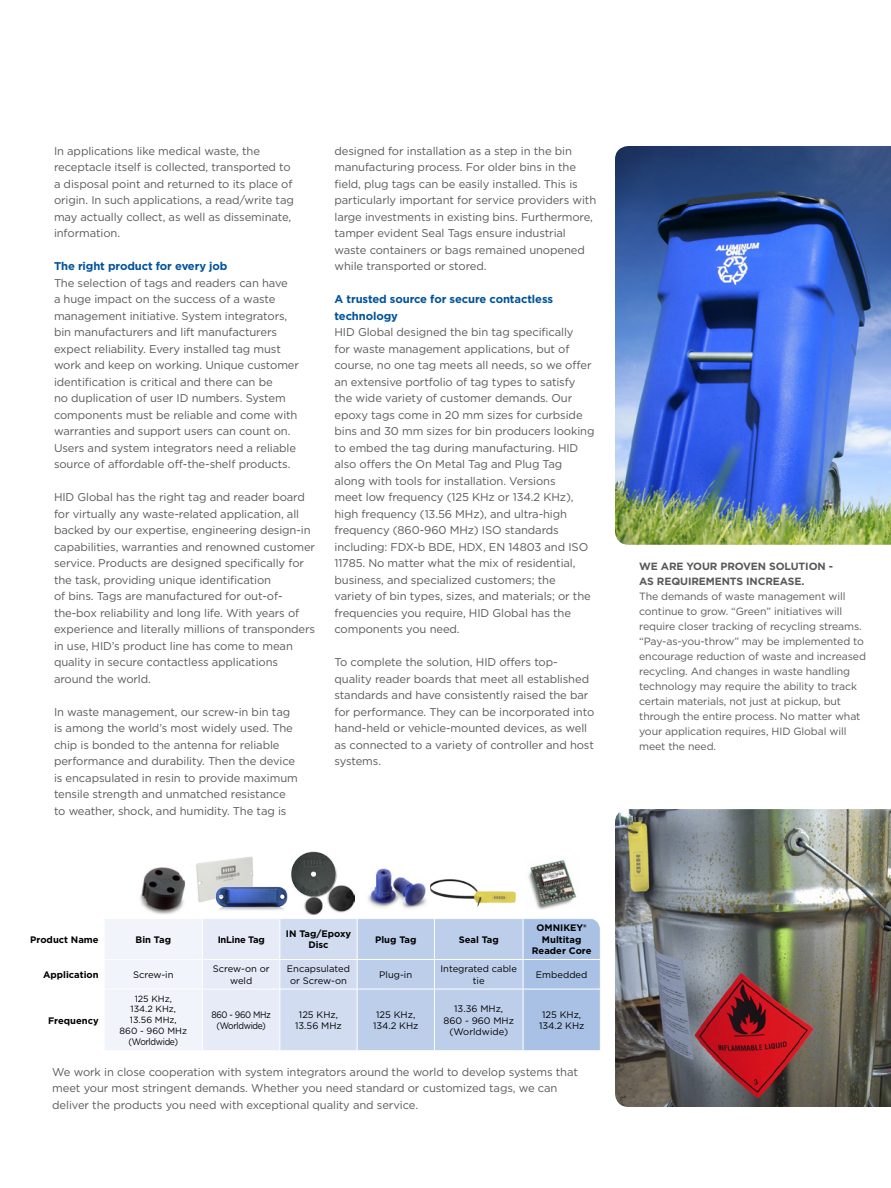
<style>
.page{position:relative;width:891px;height:1188px;background:#fff}
.page>*{position:absolute;margin:0;border:0;box-sizing:border-box;transform-origin:0 0}
.t1{font:11.25px/16.5px "Gotham";letter-spacing:-.01em;color:#58595b}
.t2{font:700 11.25px/16.5px "Gotham";letter-spacing:-.01em;color:#00539b}
.t3{font:10.5px/15px "Gotham";letter-spacing:-.01em;color:#58595b}
.t4{font:700 10.5px/15px "Gotham";letter-spacing:-.01em;color:#58595b}
.Body_row{font:9.45px/11.2px "Gotham";color:#000;text-align:center}
.Body_row-2{font:700 9.45px/11.2px "Gotham";color:#000;text-align:center}
.Body_row-3{font:9.45px "Gotham";letter-spacing:-.04em;color:#000;scale:.9 1}
.Left_column{font:700 9.45px "Gotham";color:#000}
.Body_row-4{font:700 9.45px "Gotham";letter-spacing:-.025em;color:#000}
.Body_row-5{font:9px/10.8px "Gotham";color:#000;text-align:center}
</style>
<div class="page">
<img style="left:615px;top:146px;width:276px;height:399px">
<img style="left:615px;top:809px;width:276px;height:298px">
<svg style="left:105px;top:919px;width:495px;height:131px"></svg>
<hr style="left:280px;top:989px;width:77px;height:1px;background:#fff">
<hr style="left:357px;top:989px;width:77px;height:1px;background:#fff">
<hr style="left:434px;top:989px;width:89px;height:1px;background:#fff">
<hr style="left:523px;top:989px;width:77px;height:1px;background:#fff">
<hr style="left:202px;top:989px;width:1px;height:61px;background:#fff">
<hr style="left:280px;top:989px;width:1px;height:61px;background:#fff">
<hr style="left:357px;top:989px;width:1px;height:61px;background:#fff">
<hr style="left:434px;top:989px;width:1px;height:61px;background:#fff">
<hr style="left:523px;top:989px;width:1px;height:61px;background:#fff">
<img style="left:140px;top:867px;width:43px;height:47px">
<img style="left:305px;top:885px;width:50px;height:30px">
<img style="left:368px;top:868px;width:59px;height:41px">
<img style="left:528px;top:860px;width:49px;height:49px">
<img style="left:291px;top:851px;width:54px;height:60px">
<img style="left:183px;top:856px;width:71px;height:48px">
<img style="left:209px;top:877px;width:87px;height:52px">
<img style="left:430px;top:879px;width:91px;height:43px">
<p class="t1" style="left:54px;top:143px;width:241px">In applications like medical waste, the receptacle itself is collected, transported to a disposal point and returned to its place of origin. In such applications, a read/write tag may actually collect, as well as disseminate, information.</p>
<p class="t2" style="left:54px;top:258px;width:175px">The right product for every job</p>
<p class="t1" style="left:54px;top:275px;width:247px">The selection of tags and readers can have<br>a huge impact on the success of a waste management initiative. System integrators, bin manufacturers and lift manufacturers expect reliability. Every installed tag must work and keep on working. Unique customer identification is critical and there can be<br>no duplication of user ID numbers. System components must be reliable and come with warranties and support users can count on.<br>Users and system integrators need a reliable source of affordable off-the-shelf products.</p>
<p class="t1" style="left:54px;top:489px;width:263px">HID Global has the right tag and reader board for virtually any waste-related application, all backed by our expertise, engineering design-in capabilities, warranties and renowned customer service. Products are designed specifically for the task, providing unique identification</p>
<p class="t1" style="left:54px;top:588px;width:263px">of bins. Tags are manufactured for out-of&shy;the-box reliability and long life. With years of experience and literally millions of transponders in use, HID’s product line has come to mean quality in secure contactless applications around the world.</p>
<p class="t1" style="left:54px;top:704px;width:245px">In waste management, our screw-in bin tag is among the world’s most widely used. The chip is bonded to the antenna for reliable performance and durability. Then the device is encapsulated in resin to provide maximum tensile strength and unmatched resistance to weather, shock, and humidity. The tag is</p>
<p class="t1" style="left:334px;top:143px;width:263px">designed for installation as a step in the bin manufacturing process. For older bins in the field, plug tags can be easily installed. This is particularly important for service providers with large investments in existing bins. Furthermore, tamper evident Seal Tags ensure industrial waste containers or bags remained unopened while transported or stored.</p>
<p class="t2" style="left:334px;top:291px;width:220px">A trusted source for secure contactless technology</p>
<p class="t1" style="left:334px;top:324px;width:262px">HID Global designed the bin tag specifically<br>for waste management applications, but of course, no one tag meets all needs, so we offer an extensive portfolio of tag types to satisfy the wide variety of customer demands. Our epoxy tags come in 20 mm sizes for curbside bins and 30 mm sizes for bin producers looking to embed the tag during manufacturing. HID also offers the On Metal Tag and Plug Tag along with tools for installation. Versions<br>meet low frequency (125 KHz or 134.2 KHz), high frequency (13.56 MHz), and ultra-high frequency (860-960 MHz) ISO standards including: FDX-b BDE, HDX, EN 14803 and ISO 11785. No matter what the mix of residential, business, and specialized customers; the variety of bin types, sizes, and materials; or the frequencies you require, HID Global has the components you need.</p>
<p class="t1" style="left:334px;top:654px;width:261px">To complete the solution, HID offers top&shy;quality reader boards that meet all established standards and have consistently raised the bar for performance. They can be incorporated into hand-held or vehicle-mounted devices, as well as connected to a variety of controller and host systems.</p>
<p class="Left_column" style="left:30px;top:933px;width:70px">Product Name</p>
<p class="Body_row-2" style="left:136px;top:934px;width:37px">Bin Tag</p>
<p class="Body_row-4" style="left:218px;top:933px;width:49px">InLine Tag</p>
<p class="Body_row-2" style="left:286px;top:928px;width:67px">IN Tag/Epoxy<br>Disc</p>
<p class="Body_row-2" style="left:375px;top:934px;width:43px">Plug Tag</p>
<p class="Body_row-2" style="left:459px;top:934px;width:42px">Seal Tag</p>
<p class="Body_row-2" style="left:532px;top:922px;width:61px">OMNIKEY®<br>Multitag<br>Reader Core</p>
<p class="Left_column" style="left:43px;top:968px;width:57px">Application</p>
<p class="Body_row" style="left:133px;top:969px;width:42px">Screw-in</p>
<p class="Body_row" style="left:213px;top:963px;width:58px">Screw-on or weld</p>
<p class="Body_row" style="left:287px;top:963px;width:65px">Encapsulated or Screw-on</p>
<p class="Body_row" style="left:379px;top:969px;width:34px">Plug-in</p>
<p class="Body_row" style="left:441px;top:963px;width:78px">Integrated cable tie</p>
<p class="Body_row" style="left:536px;top:969px;width:53px">Embedded</p>
<p class="Left_column" style="left:48px;top:1014px;width:52px">Frequency</p>
<p class="Body_row-5" style="left:131px;top:993px;width:47px">125 KHz,<br>134.2 KHz,</p>
<p class="Body_row-5" style="left:130px;top:1014px;width:48px">13.56 MHz,</p>
<p class="Body_row-5" style="left:120px;top:1025px;width:69px">860 - 960 MHz</p>
<p class="Body_row-3" style="left:129px;top:1036px;width:56px">(Worldwide)</p>
<p class="Body_row" style="left:443px;top:1003px;width:72px">13.36 MHz,<br>860 - 960 MHz (Worldwide)</p>
<p class="Body_row" style="left:542px;top:1009px;width:41px">125 KHz,</p>
<p class="Body_row-3" style="left:212px;top:1009px;width:68px">860 - 960 MHz</p>
<p class="Body_row-3" style="left:216px;top:1020px;width:56px">(Worldwide)</p>
<p class="Body_row" style="left:299px;top:1009px;width:41px">125 KHz,</p>
<p class="Body_row" style="left:295px;top:1020px;width:48px">13.56 MHz</p>
<p class="Body_row" style="left:376px;top:1009px;width:41px">125 KHz,</p>
<p class="Body_row" style="left:373px;top:1020px;width:47px">134.2 KHz</p>
<p class="Body_row" style="left:539px;top:1020px;width:47px">134.2 KHz</p>
<p class="t1" style="left:52px;top:1063px;width:527px">We work in close cooperation with system integrators around the world to develop systems that meet your most stringent demands. Whether you need standard or customized tags, we can deliver the products you need with exceptional quality and service.</p>
<p class="t4" style="left:639px;top:558px;width:195px">WE ARE YOUR PROVEN SOLUTION -<br>AS REQUIREMENTS INCREASE.</p>
<p class="t3" style="left:639px;top:588px;width:228px">The demands of waste management will continue to grow. “Green” initiatives will require closer tracking of recycling streams. “Pay-as-you-throw” may be implemented to encourage reduction of waste and increased recycling. And changes in waste handling technology may require the ability to track certain materials, not just at pickup, but through the entire process. No matter what your application requires, HID Global will meet the need.</p>
</div>
